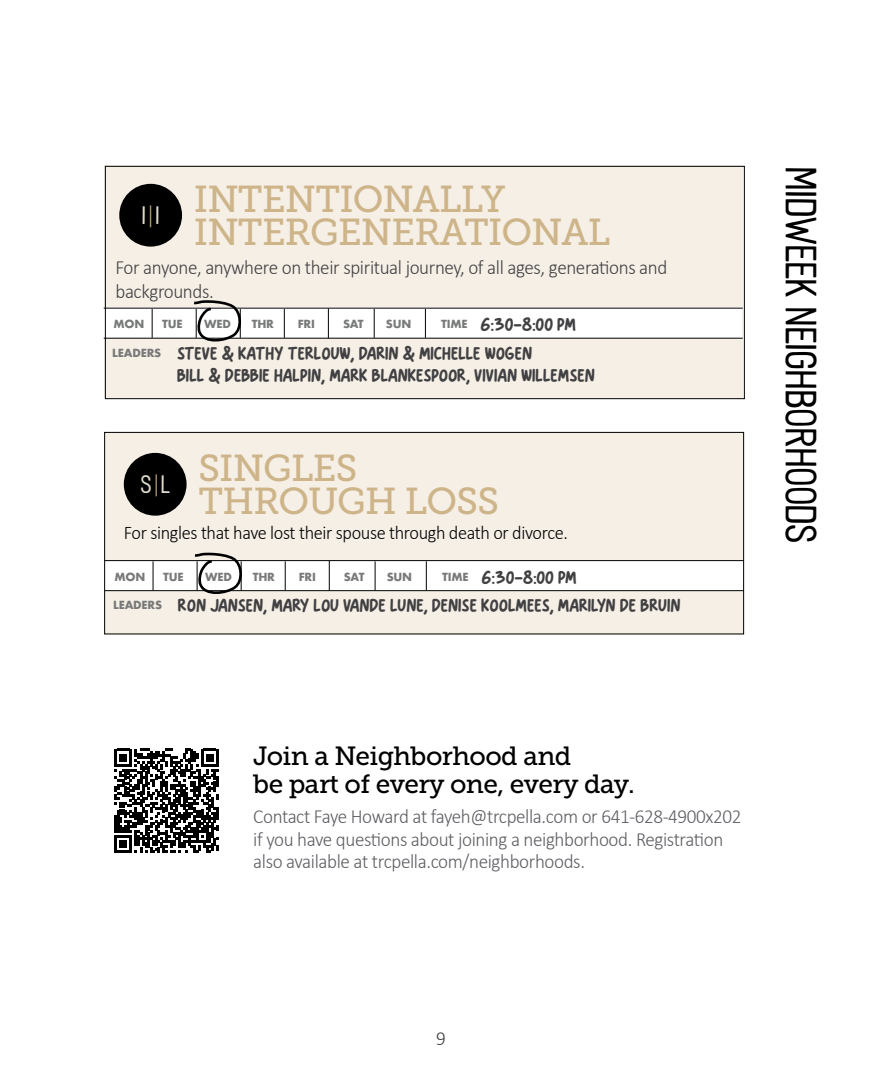
<style>
.page{position:relative;width:882px;height:1071px;background:#fff}
.page>*{position:absolute;margin:0;border:0;box-sizing:border-box;transform-origin:0 0}
.t1{font:300 43.75px "BN Canteen";letter-spacing:-.02em;color:#000}
.t2{font:37.45px/32.7px "Museo Slab 500";letter-spacing:-.02em;color:#ceb489}
.t3{font:26.25px/28px "Museo Slab 500";letter-spacing:-.02em;color:#000}
.t4{font:300 25.38px "BN Canteen";color:#e1dace}
.t5{font:21px/28.5px "Ayamikan";color:#414042}
.t6{font:300 20.12px/22.8px "Calibri";letter-spacing:-.02em;color:#5d5e63;scale:.95 1}
.t7{font:300 20.12px/24.2px "Calibri";letter-spacing:-.02em;color:#414042;scale:.95 1}
.t8{font:300 19.25px "Calibri";letter-spacing:-.02em;color:#000;scale:.95 1}
.t9{font:700 10.85px "Futura";letter-spacing:-.02em;color:#787979}
.s1{font-family:"Calibri";font-size:25.03px;color:#ceb489}
.s2{font-family:"Futura";font-weight:700;font-size:10.85px;color:#787979}
</style>
<div class="page">
<div style="left:105px;top:432px;width:639px;height:203px;background:#f5efe6"></div>
<div style="left:104px;top:560px;width:639px;height:31px;background:#fff"></div>
<hr style="left:105px;top:590px;width:639px;height:1px;background:#000">
<svg style="left:285px;top:561px;width:1px;height:29px"></svg>
<hr style="left:329px;top:561px;width:1px;height:30px;background:#000">
<svg style="left:153px;top:561px;width:1px;height:29px"></svg>
<svg style="left:375px;top:561px;width:1px;height:29px"></svg>
<svg style="left:192px;top:552px;width:55px;height:42px"></svg>
<svg style="left:426px;top:561px;width:1px;height:29px"></svg>
<hr style="left:105px;top:560px;width:639px;height:1px;background:#000">
<div style="left:104px;top:432px;width:640px;height:202px;border:1px solid #000"></div>
<div style="left:124px;top:453px;width:63px;height:63px;background:#000;border-radius:50%"></div>
<div style="left:104px;top:166px;width:639px;height:232px;background:#f5efe6"></div>
<div style="left:103px;top:308px;width:639px;height:30px;background:#fff"></div>
<hr style="left:104px;top:338px;width:639px;height:1px;background:#000">
<svg style="left:284px;top:309px;width:1px;height:29px"></svg>
<svg style="left:328px;top:309px;width:1px;height:29px"></svg>
<svg style="left:152px;top:309px;width:1px;height:29px"></svg>
<svg style="left:374px;top:309px;width:1px;height:29px"></svg>
<svg style="left:191px;top:300px;width:55px;height:42px"></svg>
<svg style="left:425px;top:309px;width:1px;height:29px"></svg>
<hr style="left:104px;top:308px;width:639px;height:1px;background:#000">
<div style="left:119px;top:184px;width:63px;height:63px;background:#000;border-radius:50%"></div>
<div style="left:105px;top:166px;width:640px;height:233px;border:1px solid #000"></div>
<svg style="left:114px;top:749px;width:105px;height:104px"></svg>
<p class="t4" style="left:142px;top:204px;width:20px">I<span class="s1">|</span>I</p>
<h2 class="t2" style="left:194px;top:183px;width:418px">INTENTIONALLY<br>INTERGENERATIONAL</h2>
<p class="t7" style="left:115px;top:255px;width:583px">For anyone, anywhere on their spiritual journey, of all ages, generations and backgrounds.</p>
<p class="t5" style="left:112px;top:311px;width:465px;text-indent:329px"><span class="s2">TIME</span> 6:30-8:00 PM<br><span class="s2">LEADERS</span> STEVE &amp; KATHY TERLOUW, DARIN &amp; MICHELLE WOGEN</p>
<p class="t5" style="left:177px;top:363px;width:419px">BILL &amp; DEBBIE HALPIN, MARK BLANKESPOOR, VIVIAN WILLEMSEN</p>
<p class="t9" style="left:114px;top:316px;width:32px">MON</p>
<p class="t9" style="left:162px;top:316px;width:22px">TUE</p>
<p class="t9" style="left:204px;top:316px;width:28px">WED</p>
<p class="t9" style="left:252px;top:316px;width:24px">THR</p>
<p class="t9" style="left:298px;top:316px;width:19px">FRI</p>
<p class="t9" style="left:343px;top:316px;width:22px">SAT</p>
<p class="t9" style="left:386px;top:316px;width:27px">SUN</p>
<p class="t4" style="left:141px;top:473px;width:31px">S<span class="s1">|</span>L</p>
<h2 class="t2" style="left:198px;top:452px;width:302px">SINGLES<br>THROUGH LOSS</h2>
<p class="t8" style="left:124px;top:520px;width:469px">For singles that have lost their spouse through death or divorce.</p>
<p class="t9" style="left:114px;top:569px;width:32px">MON</p>
<p class="t9" style="left:163px;top:569px;width:22px">TUE</p>
<p class="t9" style="left:205px;top:569px;width:28px">WED</p>
<p class="t9" style="left:253px;top:569px;width:24px">THR</p>
<p class="t9" style="left:299px;top:569px;width:19px">FRI</p>
<p class="t9" style="left:344px;top:569px;width:22px">SAT</p>
<p class="t9" style="left:387px;top:569px;width:27px">SUN</p>
<p class="t5" style="left:113px;top:564px;width:569px;text-indent:329px"><span class="s2">TIME</span> 6:30-8:00 PM<br><span class="s2">LEADERS</span> RON JANSEN, MARY LOU VANDE LUNE, DENISE KOOLMEES, MARILYN DE BRUIN</p>
<h1 class="t1" style="left:821px;top:166px;width:379px;rotate:90deg">MIDWEEK NEIGHBORHOODS</h1>
<p class="t3" style="left:253px;top:742px;width:383px">Join a Neighborhood and<br>be part of every one, every day.</p>
<p class="t6" style="left:253px;top:805px;width:515px">Contact Faye Howard at fayeh@trcpella.com or 641-628-4900x202 if you have questions about joining a neighborhood. Registration also available at trcpella.com/neighborhoods.</p>
<p class="t7" style="left:436px;top:1026px;width:12px">9</p>
</div>
